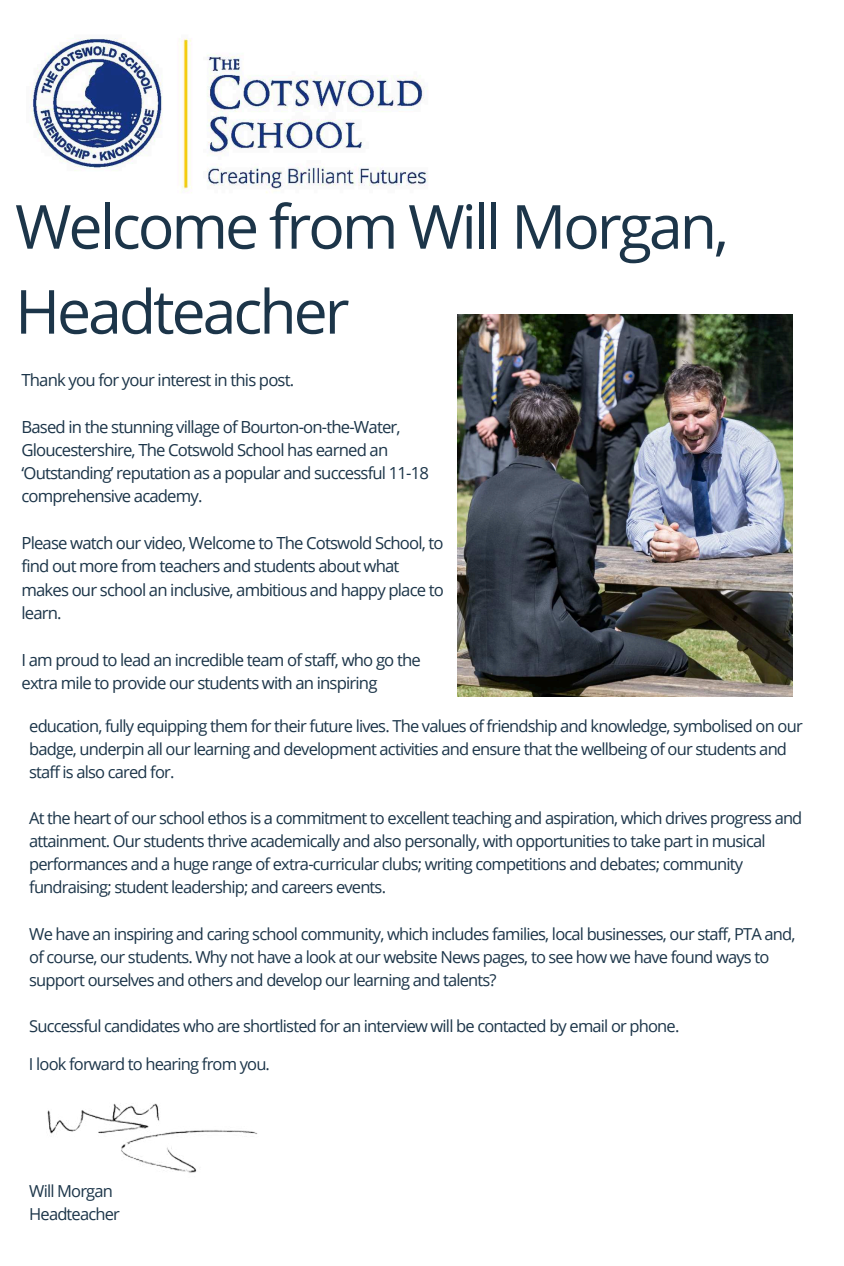
<style>
.page{position:relative;width:844px;height:1266px;background:#fff}
.page>*{position:absolute;margin:0;border:0;box-sizing:border-box;transform-origin:0 0}
.t1{font:60.82px/84.9px "Open Sans";letter-spacing:-.05em;color:#1c3549}
.t2{font:16.73px/23.3px "Open Sans";letter-spacing:-.05em;color:#1c3549}
.t3{font:16.5px/23.1px "Open Sans";letter-spacing:-.05em;color:#1c3549}
</style>
<div class="page">
<img style="left:30px;top:38px;width:398px;height:155px">
<img style="left:47px;top:1103px;width:211px;height:70px">
<img style="left:457px;top:314px;width:335px;height:382px">
<h1 class="t1" style="left:15px;top:183px;width:715px">Welcome from Will Morgan,<br>Headteacher</h1>
<p class="t2" style="left:22px;top:368px;width:274px">Thank you for your interest in this post.</p>
<p class="t2" style="left:22px;top:414px;width:409px">Based in the stunning village of Bourton-on-the-Water, Gloucestershire, The Cotswold School has earned an 8Outstanding9 reputation as a popular and successful 11-18 comprehensive academy.</p>
<p class="t2" style="left:22px;top:531px;width:424px">Please watch our video, Welcome to The Cotswold School, to find out more from teachers and students about what makes our school an inclusive, ambitious and happy place to learn.</p>
<p class="t2" style="left:22px;top:647px;width:401px">I am proud to lead an incredible team of staff, who go the extra mile to provide our students with an inspiring</p>
<p class="t3" style="left:29px;top:714px;width:775px">education, fully equipping them for their future lives. The values of friendship and knowledge, symbolised on our badge, underpin all our learning and development activities and ensure that the wellbeing of our students and staff is also cared for.</p>
<p class="t3" style="left:29px;top:806px;width:774px">At the heart of our school ethos is a commitment to excellent teaching and aspiration, which drives progress and attainment. Our students thrive academically and also personally, with opportunities to take part in musical performances and a huge range of extra-curricular clubs; writing competitions and debates; community fundraising; student leadership; and careers events.</p>
<p class="t3" style="left:29px;top:921px;width:768px">We have an inspiring and caring school community, which includes families, local businesses, our staff, PTA and, of course, our students. Why not have a look at our website News pages, to see how we have found ways to support ourselves and others and develop our learning and talents?</p>
<p class="t3" style="left:29px;top:1014px;width:652px">Successful candidates who are shortlisted for an interview will be contacted by email or phone.</p>
<p class="t3" style="left:29px;top:1052px;width:243px">I look forward to hearing from you.</p>
<p class="t3" style="left:29px;top:1179px;width:92px">Will Morgan<br>Headteacher</p>
</div>
